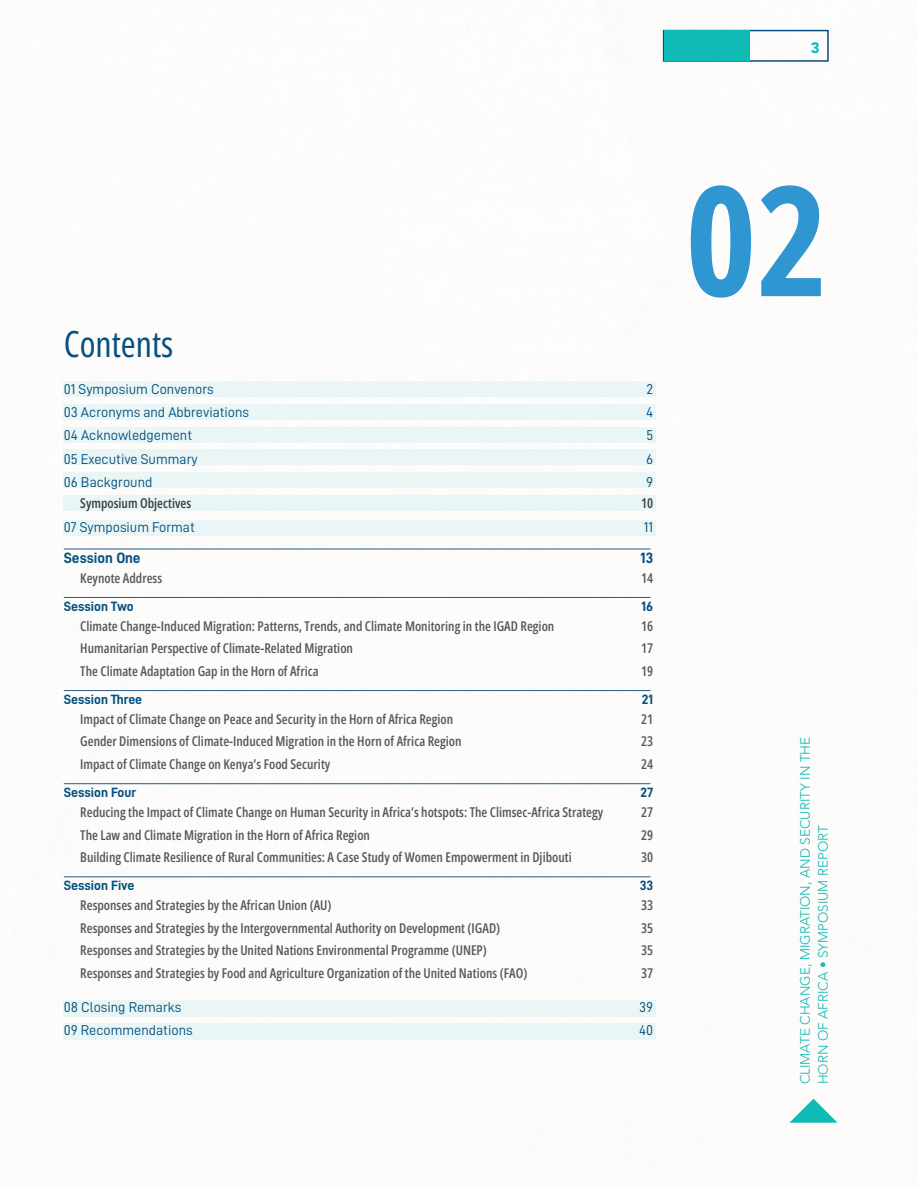
<style>
.page{position:relative;width:918px;height:1188px;background:#fff}
.page>*{position:absolute;margin:0;border:0;box-sizing:border-box;transform-origin:0 0}
.t1{font:700 153px "Open Sans Condensed";color:#2f96d2}
.Heading_1{font:36px "Open Sans Condensed";color:#04507f}
.t2{font:15px "D DIN Bold";color:#04507f}
.t3{font:900 15px "Avenir";color:#10bab5}
.Numbers{font:14.25px "D DIN";color:#04507f}
.t4{font:600 13.5px "Open Sans Condensed";color:#57585a}
.t5{font:300 13.5px/18px "Avenir";color:#10bab5}
.t6{font:13.5px "D DIN Bold";color:#04507f}
.t7{font:600 13.5px "Open Sans Condensed";color:#3e3e3f}
</style>
<div class="page">
<img style="left:63px;top:29px;width:766px;height:1070px">
<svg style="left:789px;top:1099px;width:49px;height:24px"></svg>
<div style="left:663px;top:30px;width:166px;height:32px;border:2px solid #04507f"></div>
<div style="left:664px;top:31px;width:85px;height:30px;background:#10bab5"></div>
<hr style="left:64px;top:549px;width:587px;height:1px;background:#265b87">
<hr style="left:64px;top:597px;width:587px;height:1px;background:#265b87">
<hr style="left:64px;top:690px;width:587px;height:1px;background:#265b87">
<hr style="left:64px;top:783px;width:587px;height:1px;background:#265b87">
<hr style="left:64px;top:877px;width:587px;height:1px;background:#265b87">
<div style="left:64px;top:381px;width:592px;height:16px;background:#eaf6f5"></div>
<div style="left:64px;top:404px;width:592px;height:16px;background:#eaf6f5"></div>
<div style="left:64px;top:427px;width:592px;height:16px;background:#eaf6f5"></div>
<div style="left:64px;top:449px;width:592px;height:16px;background:#eaf6f5"></div>
<div style="left:64px;top:472px;width:592px;height:16px;background:#eaf6f5"></div>
<div style="left:64px;top:495px;width:592px;height:16px;background:#eaf6f5"></div>
<div style="left:64px;top:520px;width:592px;height:16px;background:#eaf6f5"></div>
<div style="left:64px;top:1000px;width:592px;height:16px;background:#eaf6f5"></div>
<div style="left:64px;top:1024px;width:592px;height:16px;background:#eaf6f5"></div>
<p class="t3" style="left:811px;top:35px;width:10px">3</p>
<p class="Heading_1" style="left:64px;top:319px;width:111px">Contents</p>
<p class="Numbers" style="left:64px;top:381px;width:152px">01 Symposium Convenors</p>
<p class="Numbers" style="left:647px;top:381px;width:8px">2</p>
<p class="Numbers" style="left:64px;top:405px;width:187px">03 Acronyms and Abbreviations</p>
<p class="Numbers" style="left:646px;top:405px;width:9px">4</p>
<p class="Numbers" style="left:64px;top:428px;width:130px">04 Acknowledgement</p>
<p class="Numbers" style="left:646px;top:428px;width:8px">5</p>
<p class="Numbers" style="left:64px;top:451px;width:135px">05 Executive Summary</p>
<p class="Numbers" style="left:646px;top:451px;width:9px">6</p>
<p class="Numbers" style="left:64px;top:474px;width:90px">06 Background</p>
<p class="Numbers" style="left:646px;top:474px;width:9px">9</p>
<p class="t7" style="left:80px;top:494px;width:112px">Symposium Objectives</p>
<p class="t7" style="left:641px;top:494px;width:14px">10</p>
<p class="Numbers" style="left:64px;top:520px;width:133px">07 Symposium Format</p>
<p class="Numbers" style="left:644px;top:520px;width:11px">11</p>
<p class="t2" style="left:64px;top:550px;width:78px">Session One</p>
<p class="t2" style="left:640px;top:550px;width:14px">13</p>
<p class="t4" style="left:80px;top:569px;width:83px">Keynote Address</p>
<p class="t4" style="left:641px;top:569px;width:14px">14</p>
<p class="t6" style="left:64px;top:599px;width:71px">Session Two</p>
<p class="t6" style="left:642px;top:599px;width:13px">16</p>
<p class="t4" style="left:80px;top:616px;width:476px">Climate Change-Induced Migration: Patterns, Trends, and Climate Monitoring in the IGAD Region</p>
<p class="t4" style="left:641px;top:616px;width:14px">16</p>
<p class="t4" style="left:80px;top:639px;width:274px">Humanitarian Perspective of Climate-Related Migration</p>
<p class="t4" style="left:641px;top:639px;width:14px">17</p>
<p class="t4" style="left:80px;top:662px;width:240px">The Climate Adaptation Gap in the Horn of Africa</p>
<p class="t4" style="left:641px;top:662px;width:14px">19</p>
<p class="t6" style="left:64px;top:692px;width:80px">Session Three</p>
<p class="t6" style="left:642px;top:692px;width:13px">21</p>
<p class="t4" style="left:80px;top:710px;width:375px">Impact of Climate Change on Peace and Security in the Horn of Africa Region</p>
<p class="t4" style="left:641px;top:710px;width:14px">21</p>
<p class="t4" style="left:80px;top:732px;width:383px">Gender Dimensions of Climate-Induced Migration in the Horn of Africa Region</p>
<p class="t4" style="left:641px;top:732px;width:14px">23</p>
<p class="t4" style="left:80px;top:755px;width:252px">Impact of Climate Change on Kenya’s Food Security</p>
<p class="t4" style="left:641px;top:755px;width:14px">24</p>
<p class="t6" style="left:64px;top:785px;width:74px">Session Four</p>
<p class="t6" style="left:640px;top:785px;width:14px">27</p>
<p class="t4" style="left:80px;top:803px;width:524px">Reducing the Impact of Climate Change on Human Security in Africa’s hotspots: The Climsec-Africa Strategy</p>
<p class="t4" style="left:641px;top:803px;width:14px">27</p>
<p class="t4" style="left:80px;top:825px;width:291px">The Law and Climate Migration in the Horn of Africa Region</p>
<p class="t4" style="left:641px;top:825px;width:14px">29</p>
<p class="t4" style="left:80px;top:848px;width:493px">Building Climate Resilience of Rural Communities: A Case Study of Women Empowerment in Djibouti</p>
<p class="t4" style="left:641px;top:848px;width:14px">30</p>
<p class="t6" style="left:64px;top:878px;width:72px">Session Five</p>
<p class="t6" style="left:640px;top:878px;width:15px">33</p>
<p class="t4" style="left:80px;top:896px;width:253px">Responses and Strategies by the African Union (AU)</p>
<p class="t4" style="left:641px;top:896px;width:14px">33</p>
<p class="t4" style="left:80px;top:919px;width:422px">Responses and Strategies by the Intergovernmental Authority on Development (IGAD)</p>
<p class="t4" style="left:641px;top:919px;width:14px">35</p>
<p class="t4" style="left:80px;top:941px;width:408px">Responses and Strategies by the United Nations Environmental Programme (UNEP)</p>
<p class="t4" style="left:641px;top:941px;width:14px">35</p>
<p class="t4" style="left:80px;top:964px;width:449px">Responses and Strategies by Food and Agriculture Organization of the United Nations (FAO)</p>
<p class="t4" style="left:641px;top:964px;width:14px">37</p>
<p class="Numbers" style="left:64px;top:999px;width:119px">08 Closing Remarks</p>
<p class="Numbers" style="left:639px;top:999px;width:16px">39</p>
<p class="Numbers" style="left:64px;top:1022px;width:130px">09 Recommendations</p>
<p class="Numbers" style="left:639px;top:1022px;width:16px">40</p>
<p class="t1" style="left:685px;top:136px;width:145px">02</p>
<p class="t5" style="left:796px;top:1084px;width:349px;rotate:-90deg">CLIMATE CHANGE, MIGRATION, AND SECURITY IN THE<br>HORN OF AFRICA • SYMPOSIUM REPORT</p>
</div>
